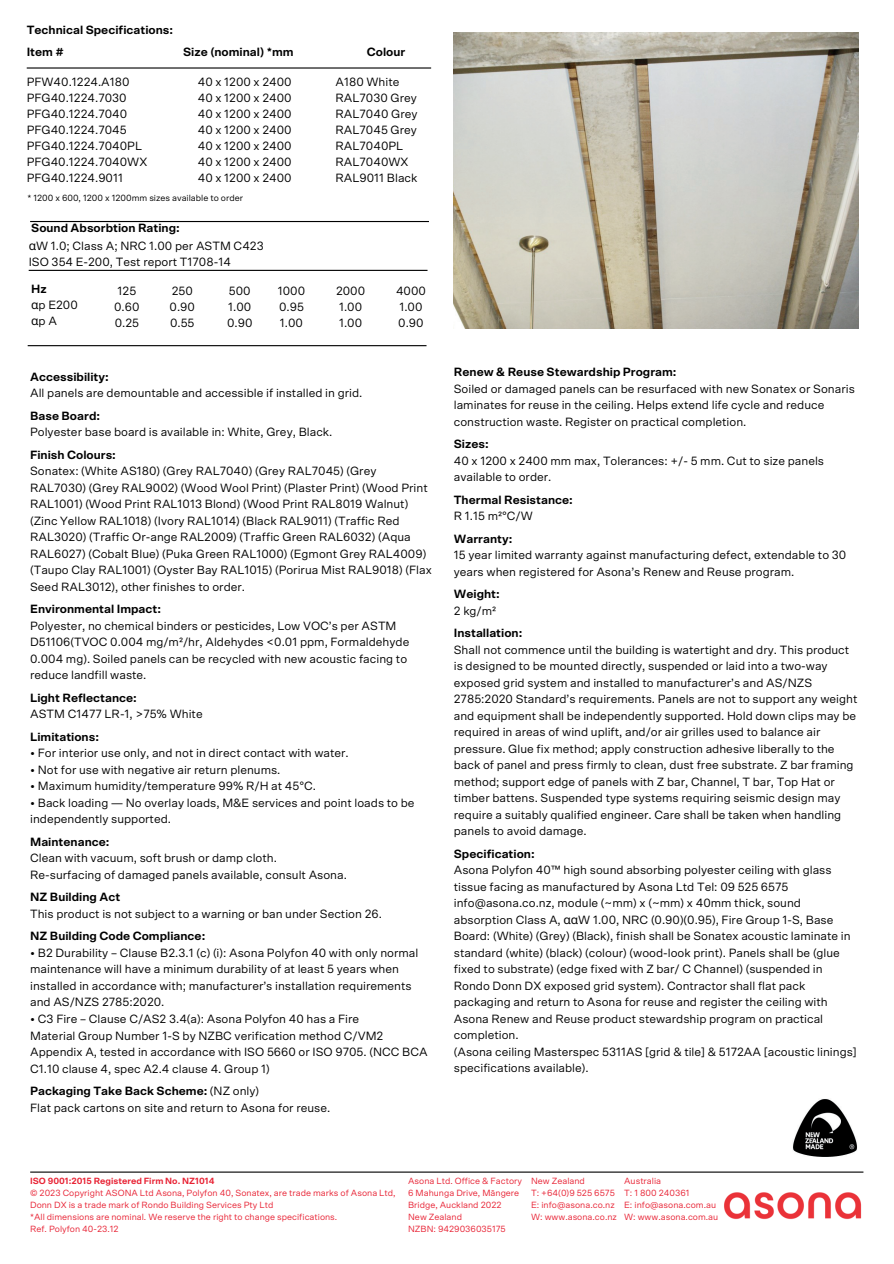
<style>
.page{position:relative;width:894px;height:1264px;background:#fff}
.page>*{position:absolute;margin:0;border:0;box-sizing:border-box;transform-origin:0 0}
.t1{font:12px/16.5px "Scto Grotesk A";color:#000}
.t2{font:700 12px "Scto Grotesk A";color:#000}
.t3{font:9px/12px "Scto Grotesk A";color:#e82234}
.t4{font:9px "Scto Grotesk A";color:#000}
.t5{font:700 9px "Scto Grotesk A";color:#e82234}
.s1{font-family:"Noto Sans"}
.s2{font-weight:700}
</style>
<div class="page">
<img style="left:793px;top:1099px;width:64px;height:57px">
<hr style="left:30px;top:221px;width:399px;height:1px;background:#000">
<img style="left:453px;top:32px;width:404px;height:296px">
<hr style="left:29px;top:270px;width:398px;height:1px;background:#000">
<hr style="left:28px;top:345px;width:398px;height:1px;background:#000">
<hr style="left:27px;top:67px;width:404px;height:2px;background:#000">
<hr style="left:30px;top:1171px;width:833px;height:1px;background:#000">
<img style="left:724px;top:1192px;width:138px;height:28px">
<p class="t2" style="left:27px;top:23px;width:148px">Technical Specifications:</p>
<p class="t2" style="left:27px;top:44px;width:39px">Item #</p>
<p class="t2" style="left:183px;top:44px;width:112px">Size (nominal) *mm</p>
<p class="t2" style="left:367px;top:44px;width:40px">Colour</p>
<p class="t1" style="left:27px;top:74px;width:122px;line-height:16px">PFW40.1224.A180<br>PFG40.1224.7030<br>PFG40.1224.7040<br>PFG40.1224.7045<br>PFG40.1224.7040PL<br>PFG40.1224.7040WX<br>PFG40.1224.9011</p>
<p class="t1" style="left:198px;top:74px;width:95px;line-height:16px;text-align:justify">40 x 1200 x 2400<br>40 x 1200 x 2400<br>40 x 1200 x 2400<br>40 x 1200 x 2400<br>40 x 1200 x 2400<br>40 x 1200 x 2400<br>40 x 1200 x 2400</p>
<p class="t1" style="left:335px;top:74px;width:83px;line-height:16px">A180 White<br>RAL7030 Grey<br>RAL7040 Grey<br>RAL7045 Grey<br>RAL7040PL<br>RAL7040WX<br>RAL9011 Black</p>
<p class="t4" style="left:27px;top:193px;width:217px">* 1200 x 600, 1200 x 1200mm sizes available to order</p>
<p class="t2" style="left:31px;top:220px;width:150px">Sound Absorbtion Rating:</p>
<p class="t1" style="left:29px;top:238px;width:236px;line-height:16px"><span class="s1">α</span>W 1.0; Class A; NRC 1.00 per ASTM C423<br>ISO 354 E-200, Test report T1708-14</p>
<p class="t1" style="left:169px;top:283px;width:27px;line-height:16px">250<br>0.90<br>0.55</p>
<p class="t1" style="left:278px;top:283px;width:29px;line-height:16px;text-align:justify">1000<br>0.95<br>1.00</p>
<p class="t1" style="left:336px;top:283px;width:31px;line-height:16px">2000<br>1.00<br>1.00</p>
<p class="t1" style="left:396px;top:283px;width:31px;line-height:16px">4000<br>1.00<br>0.90</p>
<p class="t1" style="left:31px;top:281px;width:48px;line-height:16px"><span class="s2">Hz<br></span><span class="s1">α</span>p E200 <span class="s1">α</span>p A</p>
<p class="t1" style="left:114px;top:283px;width:27px;line-height:16px">125<br>0.60<br>0.25</p>
<p class="t1" style="left:227px;top:283px;width:27px;line-height:16px">500<br>1.00<br>0.90</p>
<p class="t2" style="left:30px;top:369px;width:80px">Accessibility:</p>
<p class="t1" style="left:30px;top:384px;width:333px">All panels are demountable and accessible if installed in grid.</p>
<p class="t2" style="left:30px;top:408px;width:71px">Base Board:</p>
<p class="t1" style="left:30px;top:423px;width:304px">Polyester base board is available in: White, Grey, Black.</p>
<p class="t2" style="left:30px;top:447px;width:87px">Finish Colours:</p>
<p class="t1" style="left:30px;top:462px;width:403px">Sonatex: (White AS180) (Grey RAL7040) (Grey RAL7045) (Grey RAL7030) (Grey RAL9002) (Wood Wool Print) (Plaster Print) (Wood Print RAL1001) (Wood Print RAL1013 Blond) (Wood Print RAL8019 Walnut) (Zinc Yellow RAL1018) (Ivory RAL1014) (Black RAL9011) (Traffic Red RAL3020) (Traffic Or-ange RAL2009) (Traffic Green RAL6032) (Aqua RAL6027) (Cobalt Blue) (Puka Green RAL1000) (Egmont Grey RAL4009) (Taupo Clay RAL1001) (Oyster Bay RAL1015) (Porirua Mist RAL9018) (Flax Seed RAL3012), other finishes to order.</p>
<p class="t2" style="left:30px;top:602px;width:132px">Environmental Impact:</p>
<p class="t1" style="left:30px;top:617px;width:380px">Polyester, no chemical binders or pesticides, Low VOC’s per ASTM D51106(TVOC 0.004 mg/m²/hr, Aldehydes &lt;0.01 ppm, Formaldehyde 0.004 mg). Soiled panels can be recycled with new acoustic facing to reduce landfill waste.</p>
<p class="t2" style="left:30px;top:690px;width:108px">Light Reflectance:</p>
<p class="t1" style="left:30px;top:705px;width:174px">ASTM C1477 LR-1, &gt;75% White</p>
<p class="t2" style="left:30px;top:729px;width:70px">Limitations:</p>
<p class="t1" style="left:30px;top:744px;width:320px">• For interior use only, and not in direct contact with water.</p>
<p class="t1" style="left:30px;top:761px;width:252px">• Not for use with negative air return plenums.</p>
<p class="t1" style="left:30px;top:777px;width:287px">• Maximum humidity/temperature 99% R/H at 45°C.</p>
<p class="t1" style="left:30px;top:794px;width:386px">• Back loading — No overlay loads, M&amp;E services and point loads to be independently supported.</p>
<p class="t2" style="left:30px;top:834px;width:81px">Maintenance:</p>
<p class="t1" style="left:30px;top:849px;width:318px">Clean with vacuum, soft brush or damp cloth.<br>Re-surfacing of damaged panels available, consult Asona.</p>
<p class="t2" style="left:30px;top:890px;width:91px">NZ Building Act</p>
<p class="t1" style="left:30px;top:905px;width:353px">This product is not subject to a warning or ban under Section 26.</p>
<p class="t2" style="left:30px;top:929px;width:177px">NZ Building Code Compliance:</p>
<p class="t1" style="left:30px;top:944px;width:389px">• B2 Durability – Clause B2.3.1 (c) (i): Asona Polyfon 40 with only normal maintenance will have a minimum durability of at least 5 years when installed in accordance with; manufacturer’s installation requirements and AS/NZS 2785:2020.</p>
<p class="t1" style="left:30px;top:1010px;width:399px">• C3 Fire – Clause C/AS2 3.4(a): Asona Polyfon 40 has a Fire<br>Material Group Number 1-S by NZBC verification method C/VM2<br>Appendix A, tested in accordance with ISO 5660 or ISO 9705. (NCC BCA C1.10 clause 4, spec A2.4 clause 4. Group 1)</p>
<p class="t1" style="left:30px;top:1082px;width:302px"><span class="s2">Packaging Take Back Scheme:</span> (NZ only)<br>Flat pack cartons on site and return to Asona for reuse.</p>
<p class="t2" style="left:453px;top:364px;width:224px">Renew &amp; Reuse Stewardship Program:</p>
<p class="t1" style="left:453px;top:380px;width:402px">Soiled or damaged panels can be resurfaced with new Sonatex or Sonaris laminates for reuse in the ceiling. Helps extend life cycle and reduce construction waste. Register on practical completion.</p>
<p class="t2" style="left:453px;top:436px;width:37px">Sizes:</p>
<p class="t1" style="left:453px;top:452px;width:372px">40 x 1200 x 2400 mm max, Tolerances: +/- 5 mm. Cut to size panels available to order.</p>
<p class="t2" style="left:453px;top:492px;width:121px">Thermal Resistance:</p>
<p class="t1" style="left:453px;top:507px;width:80px">R 1.15 m²°C/W</p>
<p class="t2" style="left:453px;top:531px;width:60px">Warranty:</p>
<p class="t1" style="left:453px;top:546px;width:394px">15 year limited warranty against manufacturing defect, extendable to 30 years when registered for Asona’s Renew and Reuse program.</p>
<p class="t2" style="left:453px;top:586px;width:47px">Weight:</p>
<p class="t1" style="left:453px;top:602px;width:44px">2 kg/m²</p>
<p class="t2" style="left:453px;top:625px;width:70px">Installation:</p>
<p class="t1" style="left:453px;top:641px;width:405px">Shall not commence until the building is watertight and dry. This product is designed to be mounted directly, suspended or laid into a two-way exposed grid system and installed to manufacturer’s and AS/NZS 2785:2020 Standard’s requirements. Panels are not to support any weight and equipment shall be independently supported. Hold down clips may be required in areas of wind uplift, and/or air grilles used to balance air pressure. Glue fix method; apply construction adhesive liberally to the back of panel and press firmly to clean, dust free substrate. Z bar framing method; support edge of panels with Z bar, Channel, T bar, Top Hat or timber battens. Suspended type systems requiring seismic design may require a suitably qualified engineer. Care shall be taken when handling panels to avoid damage.</p>
<p class="t2" style="left:453px;top:846px;width:82px">Specification:</p>
<p class="t1" style="left:453px;top:861px;width:404px">Asona Polyfon 40™ high sound absorbing polyester ceiling with glass tissue facing as manufactured by Asona Ltd Tel: 09 525 6575 info@asona.co.nz, module (~mm) x (~mm) x 40mm thick, sound absorption Class A, <span class="s1">αα</span>W 1.00, NRC (0.90)(0.95), Fire Group 1-S, Base Board: (White) (Grey) (Black), finish shall be Sonatex acoustic laminate in standard (white) (black) (colour) (wood-look print). Panels shall be (glue fixed to substrate) (edge fixed with Z bar/ C Channel) (suspended in Rondo Donn DX exposed grid system). Contractor shall flat pack packaging and return to Asona for reuse and register the ceiling with Asona Renew and Reuse product stewardship program on practical completion.<br>(Asona ceiling Masterspec 5311AS [grid &amp; tile] &amp; 5172AA [acoustic linings] specifications available).</p>
<p class="t5" style="left:30px;top:1175px;width:186px">ISO 9001:2015 Registered Firm No. NZ1014</p>
<p class="t3" style="left:30px;top:1187px;width:367px">© 2023 Copyright ASONA Ltd Asona, Polyfon 40, Sonatex, are trade marks of Asona Ltd, Donn DX is a trade mark of Rondo Building Services Pty Ltd<br>*All dimensions are nominal. We reserve the right to change specifications.<br>Ref. Polyfon 40-23.12</p>
<p class="t3" style="left:408px;top:1175px;width:115px">Asona Ltd. Office &amp; Factory<br>6 Mahunga Drive, Māngere<br>Bridge, Auckland 2022<br>New Zealand<br>NZBN: 9429036035175</p>
<p class="t3" style="left:531px;top:1175px;width:87px">New Zealand<br>T: +64(0)9 525 6575<br>E: info@asona.co.nz<br>W: www.asona.co.nz</p>
<p class="t3" style="left:624px;top:1175px;width:96px">Australia<br>T: 1 800 240361<br>E: info@asona.com.au<br>W: www.asona.com.au</p>
</div>
